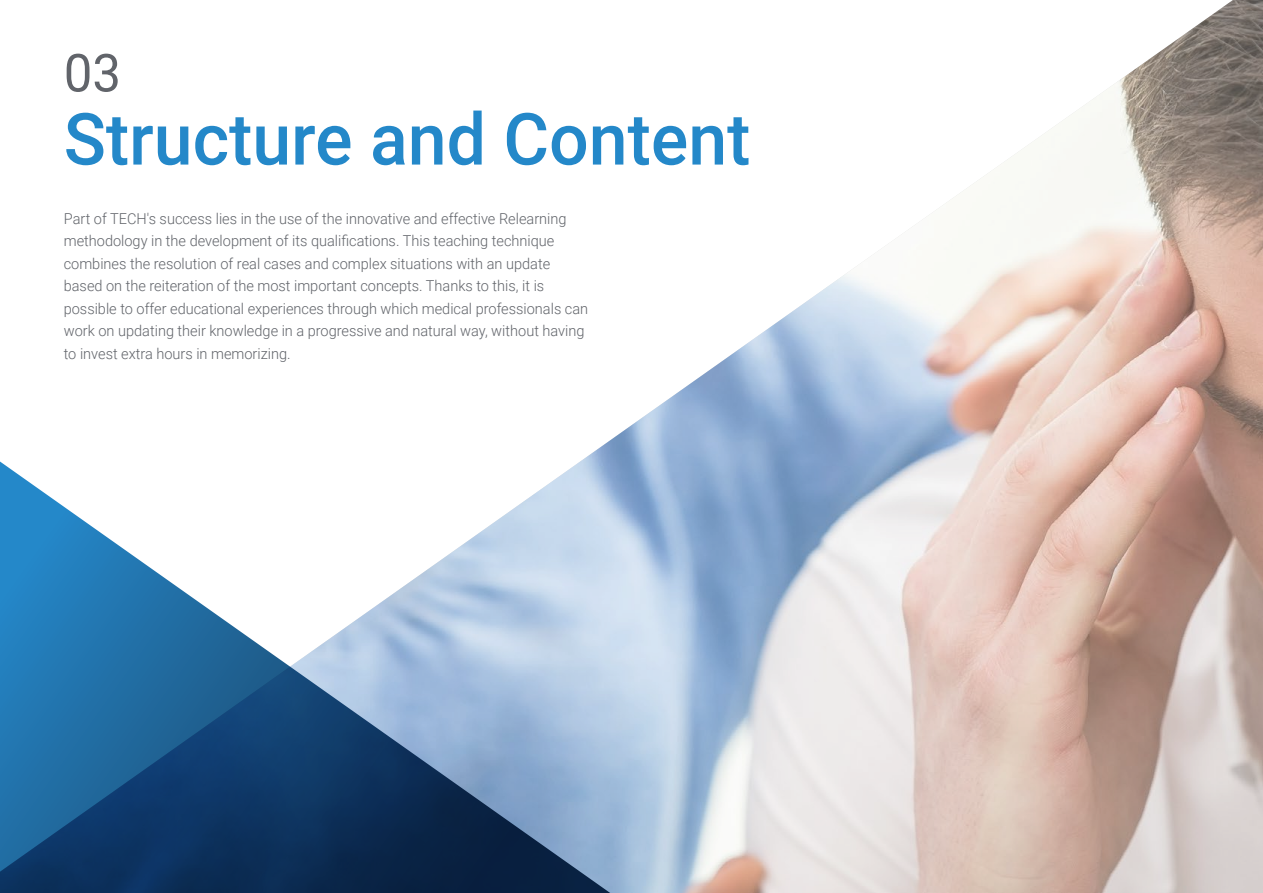
<style>
.page{position:relative;width:1263px;height:893px;background:#fff}
.page>*{position:absolute;margin:0;border:0;box-sizing:border-box;transform-origin:0 0}
.t1{font:500 72px "Roboto";color:#2488c9}
.t2{font:52.5px "Roboto";color:#61646a}
.t3{font:300 15px/22.5px "Roboto";color:#61646a}
</style>
<div class="page">
<img style="left:602px;top:0;width:661px;height:893px">
<svg style="left:0;top:446px;width:640px;height:447px"></svg>
<h2 class="t2" style="left:64px;top:36px;width:59px">03</h2>
<h1 class="t1" style="left:64px;top:89px;width:688px">Structure and Content</h1>
<p class="t3" style="left:64px;top:207px;width:526px">Part of TECH's success lies in the use of the innovative and effective Relearning methodology in the development of its qualifications. This teaching technique combines the resolution of real cases and complex situations with an update based on the reiteration of the most important concepts. Thanks to this, it is possible to offer educational experiences through which medical professionals can work on updating their knowledge in a progressive and natural way, without having to invest extra hours in memorizing.</p>
</div>
